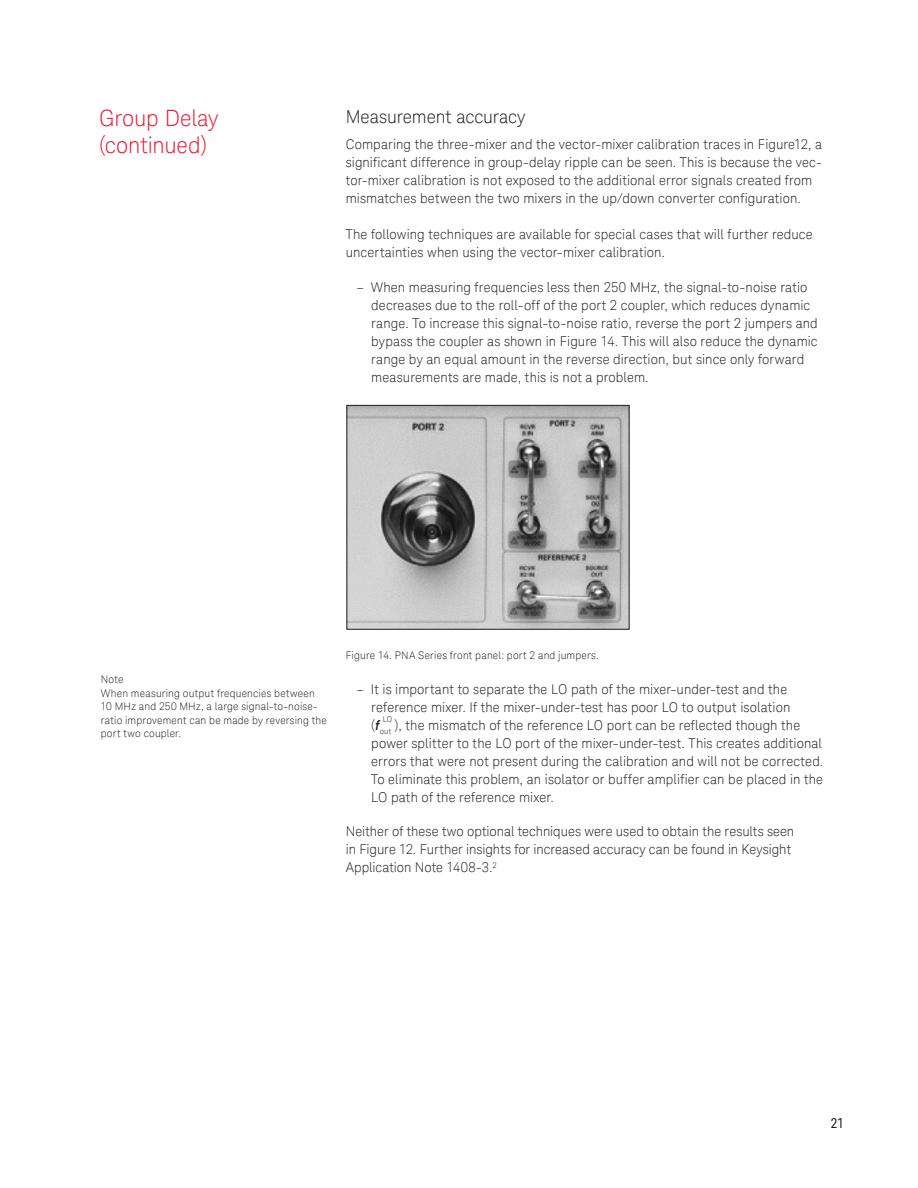
<style>
.page{position:relative;width:918px;height:1188px;background:#fff}
.page>*{position:absolute;margin:0;border:0;box-sizing:border-box;transform-origin:0 0}
.K_Heading_1{font:300 22.5px/27px "Keysight Sans";letter-spacing:-.01em;color:#ed1a36}
.K_Heading_3{font:300 18px "Keysight Sans";letter-spacing:-.005em;color:#231f20}
.K_Body_Text{font:300 13.5px/18px "Keysight Sans";letter-spacing:.01em;color:#231f20}
.K_Body_Text-2{font:13.5px "Keysight Sans Condensed";color:#231f20}
.K_Captions{font:300 10.5px/13.5px "Keysight Sans";letter-spacing:.02em;color:#231f20}
.t1{font:300 7.8px "Keysight Sans";color:#231f20}
.s1{font-family:"Keysight Sans Condensed";font-weight:700;font-style:italic}
</style>
<div class="page">
<img style="left:348px;top:407px;width:279px;height:221px">
<div style="left:346px;top:405px;width:283px;height:225px;border:1px solid #231f20"></div>
<p class="K_Heading_1" style="left:99px;top:105px;width:121px">Group Delay (continued)</p>
<p class="K_Heading_3" style="left:346px;top:106px;width:181px">Measurement accuracy</p>
<p class="K_Body_Text" style="left:346px;top:135px;width:478px">Comparing the three-mixer and the vector-mixer calibration traces in Figure12, a significant difference in group-delay ripple can be seen. This is because the vec&shy;tor-mixer calibration is not exposed to the additional error signals created from mismatches between the two mixers in the up/down converter configuration.</p>
<p class="K_Body_Text" style="left:346px;top:225px;width:469px">The following techniques are available for special cases that will further reduce uncertainties when using the vector-mixer calibration.</p>
<p class="K_Body_Text" style="left:371px;top:278px;width:448px;text-indent:-15px">– When measuring frequencies less then 250 MHz, the signal-to-noise ratio decreases due to the roll-off of the port 2 coupler, which reduces dynamic range. To increase this signal-to-noise ratio, reverse the port 2 jumpers and bypass the coupler as shown in Figure 14. This will also reduce the dynamic range by an equal amount in the reverse direction, but since only forward measurements are made, this is not a problem.</p>
<p class="K_Captions" style="left:101px;top:673px;width:24px">Note</p>
<p class="K_Captions" style="left:101px;top:686px;width:228px">When measuring output frequencies between 10 MHz and 250 MHz, a large signal-to-noise&shy;ratio improvement can be made by reversing the port two coupler.</p>
<p class="K_Captions" style="left:346px;top:649px;width:255px">Figure 14. PNA Series front panel: port 2 and jumpers.</p>
<p class="K_Body_Text" style="left:371px;top:680px;width:431px;text-indent:-15px">– It is important to separate the LO path of the mixer-under-test and the reference mixer. If the mixer-under-test has poor LO to output isolation (<span class="s1">f</span><sub>out</sub> ), the mismatch of the reference LO port can be reflected though the</p>
<p class="t1" style="left:383px;top:715px;width:11px">LO</p>
<p class="K_Body_Text" style="left:371px;top:734px;width:454px;text-align:justify">power splitter to the LO port of the mixer-under-test. This creates additional errors that were not present during the calibration and will not be corrected.<br>To eliminate this problem, an isolator or buffer amplifier can be placed in the LO path of the reference mixer.</p>
<p class="K_Body_Text" style="left:346px;top:822px;width:450px">Neither of these two optional techniques were used to obtain the results seen in Figure 12. Further insights for increased accuracy can be found in Keysight<br>Application Note 1408-3.<sup>2</sup></p>
<p class="K_Body_Text-2" style="left:831px;top:1115px;width:15px">21</p>
</div>
